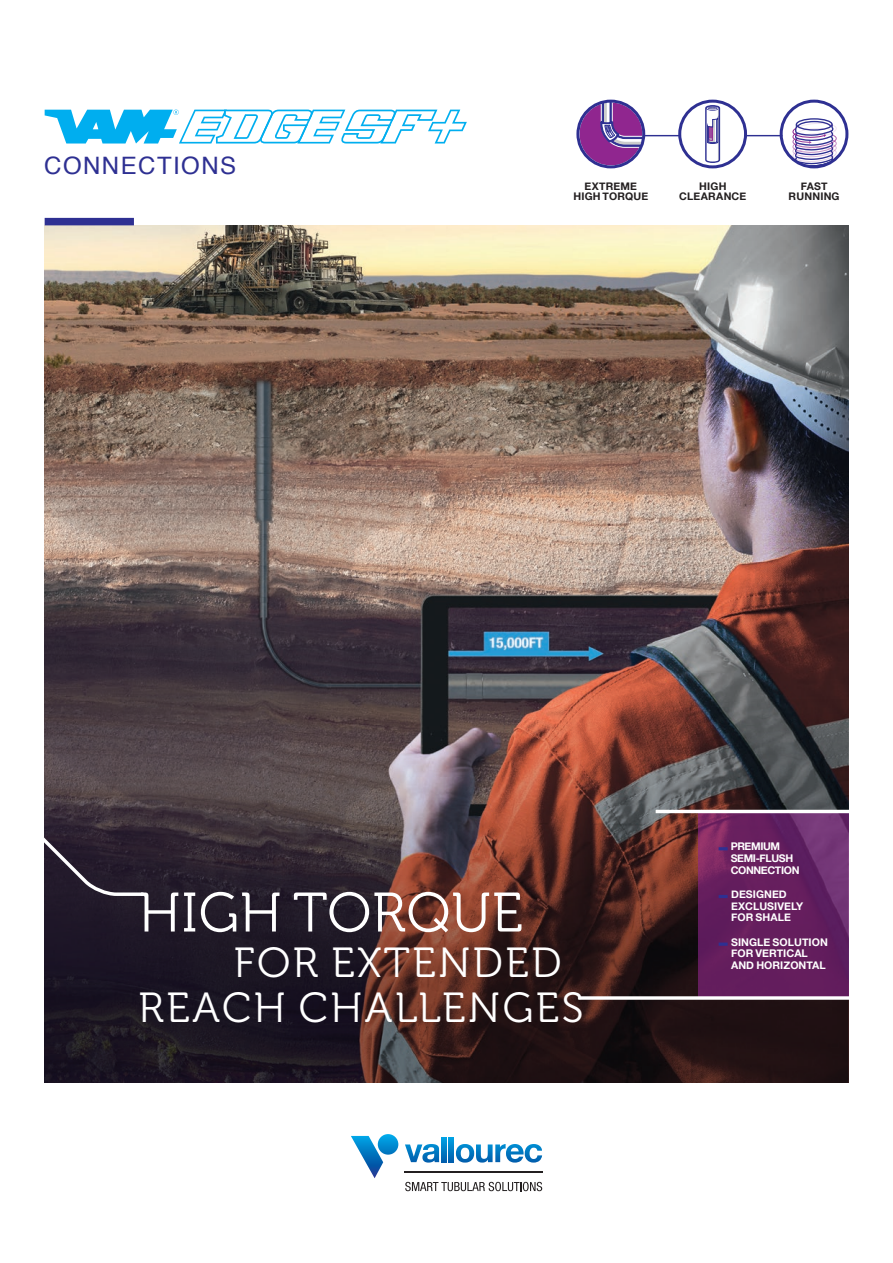
<style>
.page{position:relative;width:893px;height:1263px;background:#fff}
.page>*{position:absolute;margin:0;border:0;box-sizing:border-box;transform-origin:0 0}
.t1{font:55.5px "Museo 300";letter-spacing:.015em;color:#fff}
.t2{font:42px/45px "Museo 300";letter-spacing:.06em;color:#fff}
.t3{font:24px "Helvetica";letter-spacing:.06em;color:#2e3092}
.t4{font:700 10.65px/11.7px "Helvetica Neue";letter-spacing:.005em;color:#fff}
.t5{font:700 10.65px/11.7px "Helvetica Neue";letter-spacing:-.035em;color:#fff}
.t6{font:700 10.5px "Helvetica Neue";letter-spacing:.02em;color:#231f20}
</style>
<div class="page">
<img style="left:45px;top:225px;width:803px;height:474px">
<svg style="left:45px;top:699px;width:803px;height:383px;background:#473132"></svg>
<svg style="left:405px;top:1182px;width:137px;height:9px"></svg>
<hr style="left:404px;top:1171px;width:138px;height:2px;background:#231f20">
<svg style="left:456px;top:1144px;width:86px;height:18px"></svg>
<svg style="left:449px;top:1138px;width:5px;height:24px"></svg>
<svg style="left:441px;top:1138px;width:5px;height:24px"></svg>
<svg style="left:405px;top:1144px;width:34px;height:18px"></svg>
<svg style="left:378px;top:1134px;width:20px;height:21px"></svg>
<svg style="left:351px;top:1136px;width:32px;height:42px"></svg>
<hr style="left:644px;top:135px;width:35px;height:1px;background:#2e3092">
<hr style="left:745px;top:135px;width:37px;height:1px;background:#2e3092">
<svg style="left:580px;top:102px;width:62px;height:63px;background:#9557a7"></svg>
<div style="left:576px;top:100px;width:69px;height:68px;border:3px solid #2e3092;border-radius:50%"></div>
<div style="left:45px;top:218px;width:89px;height:7px;background:#2e3092"></div>
<svg style="left:698px;top:854px;width:150px;height:140px;background:#641f5f"></svg>
<svg style="left:575px;top:994px;width:274px;height:47px;background:#322225"></svg>
<svg style="left:44px;top:795px;width:103px;height:103px;background:#372d3a"></svg>
<svg style="left:45px;top:109px;width:422px;height:35px"></svg>
<div style="left:796px;top:118px;width:37px;height:13px;border:1px solid #2e3092;border-radius:50%"></div>
<svg style="left:792px;top:120px;width:45px;height:47px"></svg>
<div style="left:780px;top:100px;width:68px;height:68px;border:3px solid #2e3092;border-radius:50%"></div>
<svg style="left:705px;top:105px;width:15px;height:58px"></svg>
<div style="left:678px;top:100px;width:69px;height:68px;border:3px solid #2e3092;border-radius:50%"></div>
<svg style="left:652px;top:808px;width:197px;height:46px;background:#7a3d65"></svg>
<svg style="left:719px;top:895px;width:9px;height:3px"></svg>
<svg style="left:719px;top:942px;width:9px;height:4px"></svg>
<p class="t3" style="left:44px;top:147px;width:193px">CONNECTIONS</p>
<p class="t6" style="left:585px;top:178px;width:54px">EXTREME</p>
<p class="t6" style="left:573px;top:188px;width:76px">HIGH TORQUE</p>
<p class="t6" style="left:699px;top:178px;width:29px">HIGH</p>
<p class="t6" style="left:679px;top:188px;width:69px">CLEARANCE</p>
<p class="t6" style="left:801px;top:178px;width:28px">FAST</p>
<p class="t6" style="left:789px;top:188px;width:52px">RUNNING</p>
<p class="t1" style="left:139px;top:882px;width:386px">HIGH TORQUE</p>
<p class="t2" style="left:139px;top:940px;width:446px;text-indent:95px">FOR EXTENDED<br>REACH CHALLENGES</p>
<p class="t5" style="left:731px;top:841px;width:70px">PREMIUM<br>SEMI-FLUSH<br>CONNECTION</p>
<p class="t4" style="left:731px;top:889px;width:74px">DESIGNED<br>EXCLUSIVELY<br>FOR SHALE</p>
<p class="t4" style="left:731px;top:936px;width:98px">SINGLE SOLUTION<br>FOR VERTICAL<br>AND HORIZONTAL</p>
</div>
